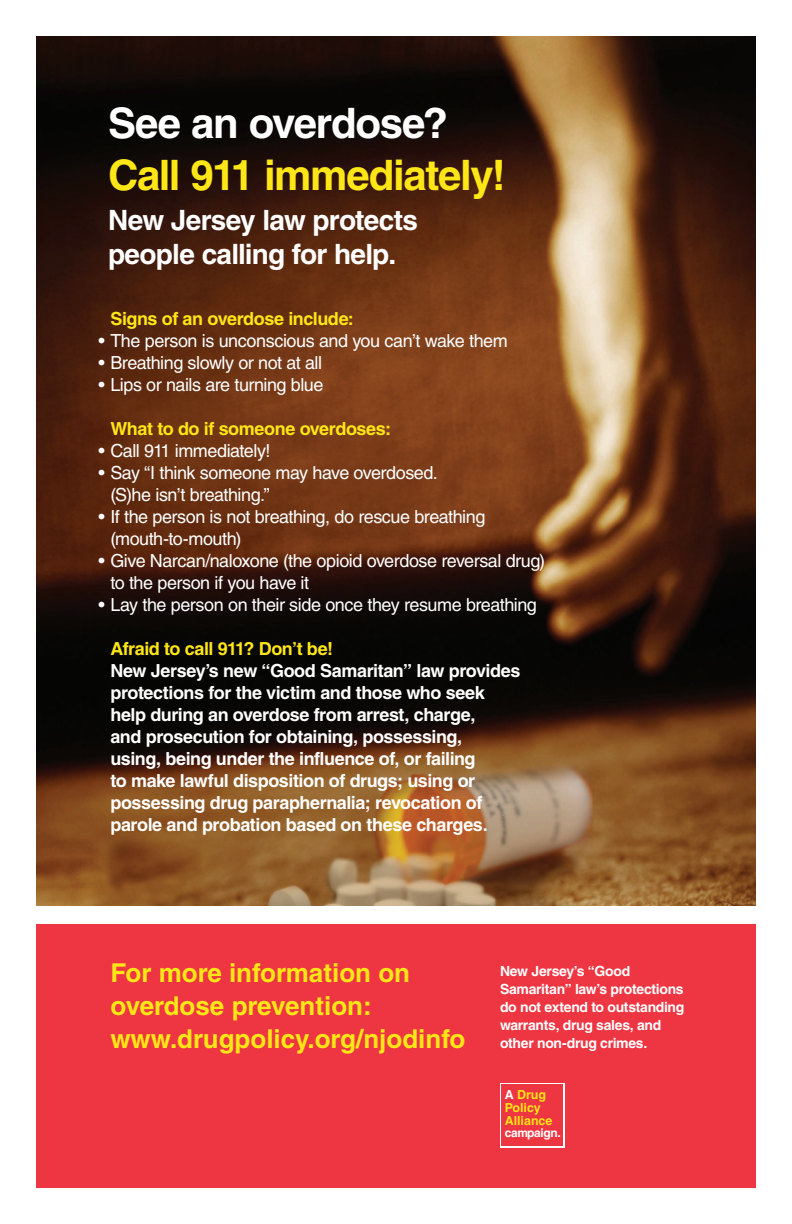
<style>
.page{position:relative;width:792px;height:1224px;background:#fff}
.page>*{position:absolute;margin:0;border:0;box-sizing:border-box;transform-origin:0 0}
.t1{font:700 42px "Helvetica LT Std";letter-spacing:-.03em;color:#ffe616}
.t2{font:700 42px "Helvetica LT Std";letter-spacing:-.03em;color:#fff}
.t3{font:700 28px/34px "Helvetica LT Std";letter-spacing:-.025em;color:#fff}
.t4{font:700 26px/33px "Helvetica LT Std";color:#ffe616}
.t5{font:18px/22px "Helvetica LT Std";letter-spacing:-.025em;color:#fff}
.t6{font:700 18px/22px "Helvetica LT Std";letter-spacing:-.025em;color:#fff}
.t7{font:700 18px "Helvetica LT Std";letter-spacing:-.025em;color:#ffe616}
.t8{font:700 14px/18px "Helvetica LT Std";letter-spacing:-.025em;color:#fff}
.t9{font:700 12.4px/12.7px "Helvetica LT Std";color:#ffe616}
.t10{font:700 12px "Helvetica LT Std";letter-spacing:-.03em;color:#fff}
.s1{color:#fff}
</style>
<div class="page">
<img style="left:36px;top:36px;width:720px;height:870px">
<div style="left:36px;top:924px;width:720px;height:264px;background:#ee3642"></div>
<h1 class="t2" style="left:108px;top:98px;width:342px">See an overdose?</h1>
<h1 class="t1" style="left:108px;top:150px;width:399px">Call 911 immediately!</h1>
<h2 class="t3" style="left:108px;top:203px;width:312px">New Jersey law protects people calling for help.</h2>
<p class="t7" style="left:110px;top:308px;width:245px">Signs of an overdose include:</p>
<p class="t5" style="left:98px;top:330px;width:411px">• The person is unconscious and you can’t wake them</p>
<p class="t5" style="left:98px;top:352px;width:225px">• Breathing slowly or not at all</p>
<p class="t5" style="left:98px;top:374px;width:227px">• Lips or nails are turning blue</p>
<p class="t7" style="left:110px;top:418px;width:282px">What to do if someone overdoses:</p>
<p class="t5" style="left:98px;top:440px;width:173px">• Call 911 immediately!</p>
<p class="t5" style="left:110px;top:462px;width:329px;text-indent:-12px">• Say “I think someone may have overdosed. (S)he isn’t breathing.”</p>
<p class="t5" style="left:110px;top:506px;width:376px;text-indent:-12px">• If the person is not breathing, do rescue breathing (mouth-to-mouth)</p>
<p class="t5" style="left:110px;top:550px;width:436px;text-indent:-12px">• Give Narcan/naloxone (the opioid overdose reversal drug) to the person if you have it</p>
<p class="t5" style="left:98px;top:594px;width:440px">• Lay the person on their side once they resume breathing</p>
<p class="t7" style="left:110px;top:638px;width:224px">Afraid to call 911? Don’t be!</p>
<p class="t6" style="left:110px;top:659px;width:412px">New Jersey’s new “Good Samaritan” law provides protections for the victim and those who seek help during an overdose from arrest, charge,<br>and prosecution for obtaining, possessing,<br>using, being under the influence of, or failing<br>to make lawful disposition of drugs; using or possessing drug paraphernalia; revocation of parole and probation based on these charges.</p>
<h3 class="t4" style="left:110px;top:956px;width:357px">For more information on overdose prevention: www.drugpolicy.org/njodinfo</h3>
<p class="t8" style="left:500px;top:962px;width:186px">New Jersey’s “Good<br>Samaritan” law’s protections do not extend to outstanding warrants, drug sales, and other non-drug crimes.</p>
<p class="t9" style="left:505px;top:1089px;width:49px"><span class="s1">A</span> Drug<br>Policy<br>Alliance</p>
<p class="t10" style="left:505px;top:1126px;width:58px">campaign.</p>
</div>
